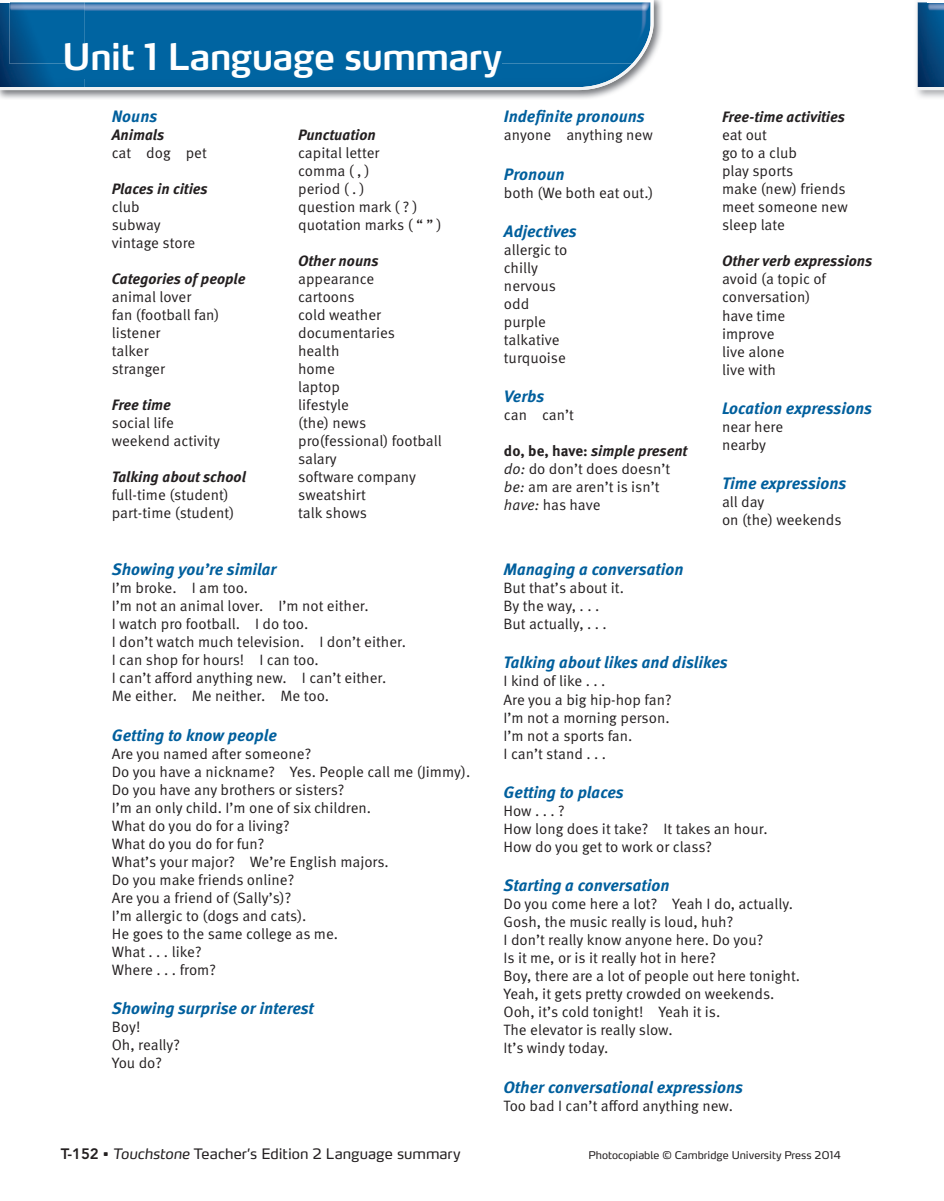
<style>
.page{position:relative;width:944px;height:1201px;background:#fff}
.page>*{position:absolute;margin:0;border:0;box-sizing:border-box;transform-origin:0 0}
.t1{font:600 36px "Max OT";letter-spacing:-.03em;color:#fff}
.t2{font:italic 700 16.5px "Meta OT";color:#005f9d}
.t3{font:15px/18px "Meta OT";color:#231f20}
.t4{font:italic 700 15px "Meta OT";color:#231f20}
.t5{font:14.25px "Max OT";color:#231f20}
.t6{font:10.5px "Max OT";color:#231f20}
.s1{font-weight:700}
.s2{font-weight:700;font-style:italic}
.s3{font-style:italic}
.s4{font-family:"Avenir LT Std";font-weight:800;font-size:15px}
.s5{font-weight:600}
</style>
<div class="page">
<img style="left:0;top:0;width:662px;height:99px">
<img style="left:0;top:2px;width:9px;height:62px">
<svg style="left:0;top:0;width:9px;height:2px"></svg>
<img style="left:0;top:64px;width:636px;height:26px">
<img style="left:9px;top:0;width:644px;height:64px">
<img style="left:917px;top:0;width:27px;height:90px">
<svg style="left:927px;top:0;width:17px;height:2px"></svg>
<h1 class="t1" style="left:62px;top:34px;width:441px">Unit 1 Language summary</h1>
<p class="t2" style="left:112px;top:106px;width:47px">Nouns</p>
<p class="t4" style="left:112px;top:125px;width:54px">Animals</p>
<p class="t3" style="left:112px;top:143px;width:97px">cat dog pet</p>
<p class="t4" style="left:112px;top:179px;width:97px">Places in cities</p>
<p class="t3" style="left:112px;top:197px;width:85px">club<br>subway vintage store</p>
<p class="t4" style="left:112px;top:269px;width:135px">Categories of people</p>
<p class="t3" style="left:112px;top:287px;width:109px">animal lover<br>fan (football fan) listener<br>talker<br>stranger</p>
<p class="t4" style="left:112px;top:395px;width:61px">Free time</p>
<p class="t3" style="left:112px;top:413px;width:110px">social life weekend activity</p>
<p class="t4" style="left:112px;top:467px;width:136px">Talking about school</p>
<p class="t3" style="left:112px;top:485px;width:124px">full-time (student) part-time (student)</p>
<p class="t4" style="left:298px;top:125px;width:79px">Punctuation</p>
<p class="t3" style="left:298px;top:143px;width:145px">capital letter<br>comma ( , )<br>period ( . )<br>question mark ( ? ) quotation marks ( “ ” )</p>
<p class="t4" style="left:298px;top:251px;width:82px">Other nouns</p>
<p class="t3" style="left:298px;top:269px;width:145px">appearance<br>cartoons<br>cold weather documentaries<br>health<br>home<br>laptop<br>lifestyle<br>(the) news pro(fessional) football salary<br>software company sweatshirt<br>talk shows</p>
<p class="t2" style="left:504px;top:106px;width:142px">Indefinite pronouns</p>
<p class="t3" style="left:504px;top:126px;width:150px">anyone anything new</p>
<p class="t2" style="left:504px;top:164px;width:62px">Pronoun</p>
<p class="t3" style="left:504px;top:183px;width:151px">both (We both eat out.)</p>
<p class="t2" style="left:504px;top:221px;width:74px">Adjectives</p>
<p class="t3" style="left:504px;top:241px;width:65px">allergic to chilly nervous odd purple talkative turquoise</p>
<p class="t2" style="left:504px;top:386px;width:42px">Verbs</p>
<p class="t3" style="left:504px;top:406px;width:72px">can can’t</p>
<p class="t3" style="left:504px;top:442px;width:185px"><span class="s1">do, be, have:</span> <span class="s2">simple present </span><span class="s3">do:</span> do don’t does doesn’t <span class="s3">be:</span> am are aren’t is isn’t <span class="s3">have:</span> has have</p>
<p class="t4" style="left:722px;top:108px;width:124px">Free-time activities</p>
<p class="t3" style="left:722px;top:126px;width:127px">eat out<br>go to a club<br>play sports<br>make (new) friends meet someone new sleep late</p>
<p class="t4" style="left:722px;top:252px;width:152px">Other verb expressions</p>
<p class="t3" style="left:722px;top:270px;width:106px">avoid (a topic of conversation) have time improve<br>live alone<br>live with</p>
<p class="t2" style="left:722px;top:398px;width:151px">Location expressions</p>
<p class="t3" style="left:722px;top:418px;width:63px">near here nearby</p>
<p class="t2" style="left:722px;top:473px;width:126px">Time expressions</p>
<p class="t3" style="left:722px;top:493px;width:121px">all day<br>on (the) weekends</p>
<p class="t2" style="left:112px;top:559px;width:166px">Showing you’re similar</p>
<p class="t3" style="left:112px;top:579px;width:296px">I’m broke. I am too.<br>I’m not an animal lover. I’m not either.<br>I watch pro football. I do too.<br>I don’t watch much television. I don’t either.<br>I can shop for hours! I can too.<br>I can’t afford anything new. I can’t either.<br>Me either. Me neither. Me too.</p>
<p class="t2" style="left:112px;top:724px;width:167px">Getting to know people</p>
<p class="t3" style="left:112px;top:744px;width:360px">Are you named after someone?<br>Do you have a nickname? Yes. People call me (Jimmy).<br>Do you have any brothers or sisters?<br>I’m an only child. I’m one of six children.<br>What do you do for a living?<br>What do you do for fun?<br>What’s your major? We’re English majors.<br>Do you make friends online?<br>Are you a friend of (Sally’s)?<br>I’m allergic to (dogs and cats).<br>He goes to the same college as me.<br>What . . . like?<br>Where . . . from?</p>
<p class="t2" style="left:112px;top:997px;width:203px">Showing surprise or interest</p>
<p class="t3" style="left:112px;top:1017px;width:70px">Boy!<br>Oh, really?<br>You do?</p>
<p class="t2" style="left:503px;top:559px;width:181px">Managing a conversation</p>
<p class="t3" style="left:503px;top:579px;width:122px">But that’s about it.<br>By the way, . . .<br>But actually, . . .</p>
<p class="t2" style="left:503px;top:652px;width:226px">Talking about likes and dislikes</p>
<p class="t3" style="left:503px;top:672px;width:170px">I kind of like . . .<br>Are you a big hip-hop fan?<br>I’m not a morning person.<br>I’m not a sports fan.<br>I can’t stand . . .</p>
<p class="t2" style="left:503px;top:781px;width:122px">Getting to places</p>
<p class="t3" style="left:503px;top:801px;width:265px">How . . . ?<br>How long does it take? It takes an hour.<br>How do you get to work or class?</p>
<p class="t2" style="left:503px;top:875px;width:167px">Starting a conversation</p>
<p class="t3" style="left:503px;top:895px;width:298px">Do you come here a lot? Yeah I do, actually.<br>Gosh, the music really is loud, huh?<br>I don’t really know anyone here. Do you?<br>Is it me, or is it really hot in here?<br>Boy, there are a lot of people out here tonight.<br>Yeah, it gets pretty crowded on weekends.<br>Ooh, it’s cold tonight! Yeah it is.<br>The elevator is really slow.<br>It’s windy today.</p>
<p class="t2" style="left:503px;top:1076px;width:241px">Other conversational expressions</p>
<p class="t3" style="left:503px;top:1096px;width:231px">Too bad I can’t afford anything new.</p>
<p class="t5" style="left:61px;top:1144px;width:401px"><span class="s4">T-152</span> <span class="s5">•</span> <span class="s3">Touchstone</span> Teacher’s Edition 2 Language summary</p>
<p class="t6" style="left:588px;top:1148px;width:254px">Photocopiable © Cambridge University Press 2014</p>
</div>
